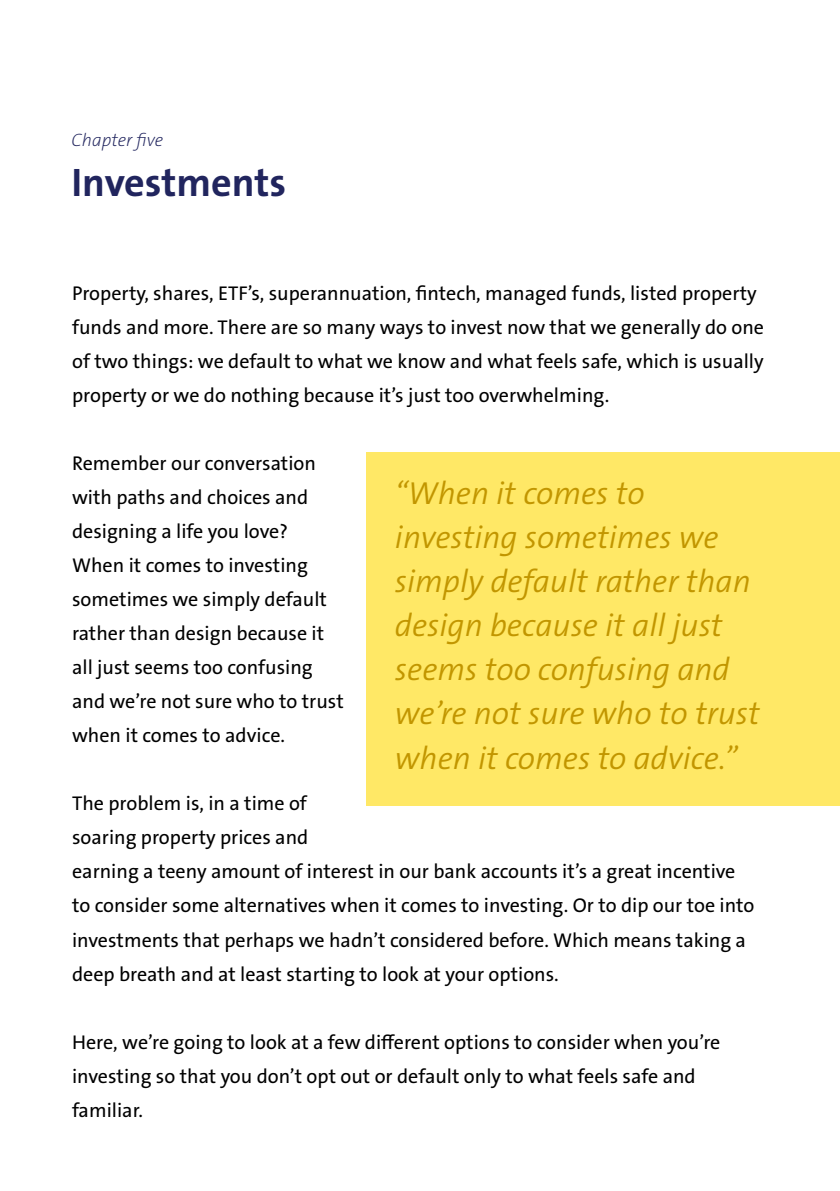
<style>
.page{position:relative;width:840px;height:1191px;background:#fff}
.page>*{position:absolute;margin:0;border:0;box-sizing:border-box;transform-origin:0 0}
.t1{font:700 40px "The Sans B W7";color:#21255e}
.t2{font:italic 300 32px/44px "The Sans B W4";color:#c29600}
.t3{font:20px/34px "The Sans B W5 Plain";color:#000}
.t4{font:italic 200 18px "The Sans B W2";color:#21255e}
</style>
<div class="page">
<div style="left:366px;top:452px;width:429px;height:354px;background:#ffe866"></div>
<div style="left:795px;top:452px;width:44px;height:354px;background:#ffe866"></div>
<p class="t4" style="left:71px;top:129px;width:93px">Chapter five</p>
<h1 class="t1" style="left:71px;top:157px;width:216px">Investments</h1>
<p class="t3" style="left:72px;top:277px;width:693px">Property, shares, ETF’s, superannuation, fintech, managed funds, listed property funds and more. There are so many ways to invest now that we generally do one of two things: we default to what we know and what feels safe, which is usually property or we do nothing because it’s just too overwhelming.</p>
<p class="t3" style="left:72px;top:447px;width:273px">Remember our conversation with paths and choices and designing a life you love?<br>When it comes to investing sometimes we simply default rather than design because it all just seems too confusing and we’re not sure who to trust when it comes to advice.</p>
<h2 class="t2" style="left:395px;top:472px;width:366px">“When it comes to investing sometimes we simply default rather than design because it all just seems too confusing and we’re not sure who to trust when it comes to advice.”</h2>
<p class="t3" style="left:72px;top:787px;width:683px">The problem is, in a time of<br>soaring property prices and<br>earning a teeny amount of interest in our bank accounts it’s a great incentive to consider some alternatives when it comes to investing. Or to dip our toe into investments that perhaps we hadn’t considered before. Which means taking a deep breath and at least starting to look at your options.</p>
<p class="t3" style="left:72px;top:1025px;width:649px">Here, we’re going to look at a few different options to consider when you’re investing so that you don’t opt out or default only to what feels safe and familiar.</p>
</div>
